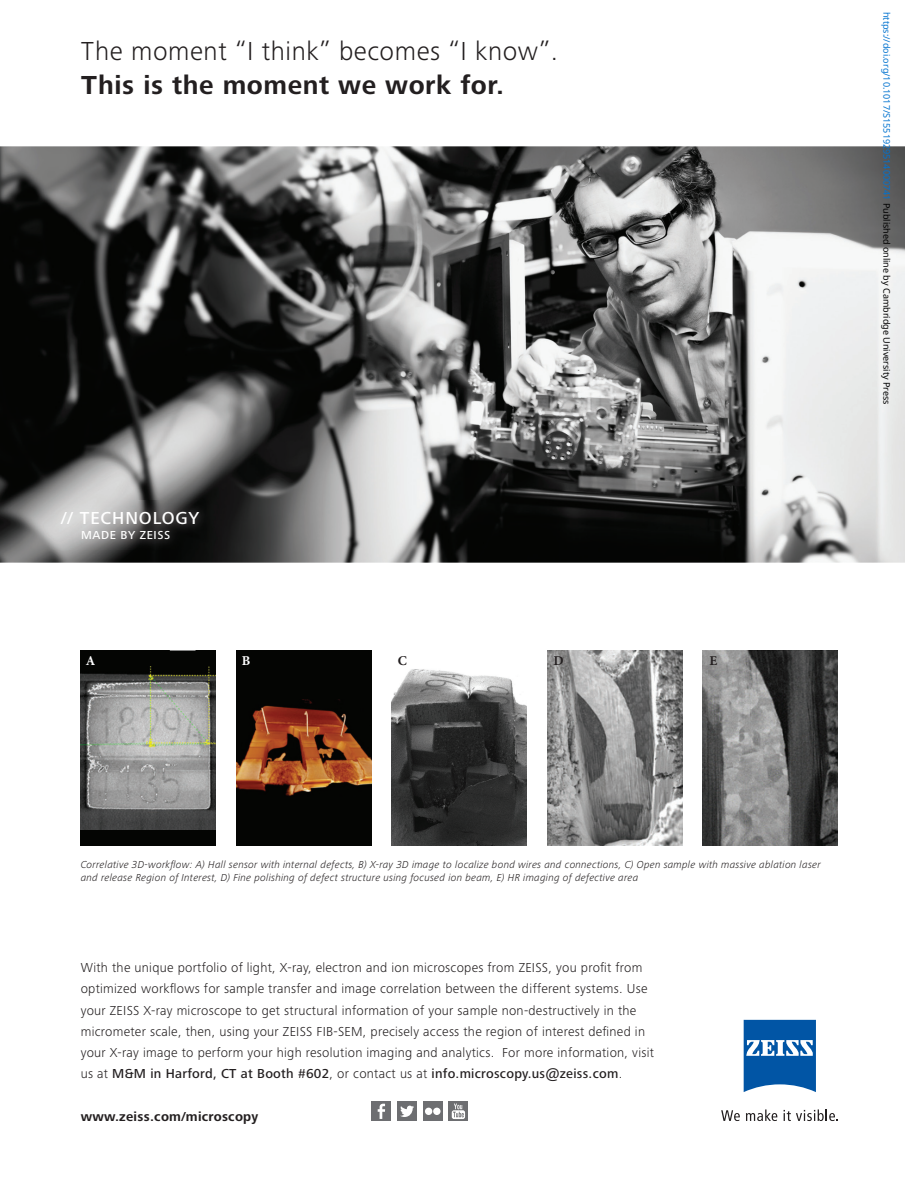
<style>
.page{position:relative;width:905px;height:1188px;background:#fff}
.page>*{position:absolute;margin:0;border:0;box-sizing:border-box;transform-origin:0 0}
.t1{font:300 27px/34.5px "Zeiss Frutiger Next Pro";letter-spacing:.02em;color:#231f20}
.t2{font:500 18px "Zeiss Frutiger Next Pro";letter-spacing:.05em;color:#fff}
.t3{font:300 13.5px/21.3px "Zeiss Frutiger Next Pro";letter-spacing:.02em;color:#231f20}
.t4{font:700 13.5px "Zeiss Frutiger Next Pro";letter-spacing:.02em;color:#231f20}
.t5{font:700 13.5px "Zeiss Minion Pro";color:#231f20}
.t6{font:700 13.5px "Zeiss Minion Pro";color:#fff}
.t7{font:500 12px "Zeiss Frutiger Next Pro";letter-spacing:.05em;color:#fff}
.t8{font:italic 300 10.5px/12.6px "Zeiss Frutiger Next Pro";letter-spacing:.02em;color:#231f20}
.t9{font:9px "Noto Sans";color:#0172cf}
.s1{font-weight:700}
.s2{color:#000}
.s3{font-weight:500}
</style>
<div class="page">
<img style="left:0;top:146px;width:904px;height:417px">
<svg style="left:743px;top:1020px;width:73px;height:72px;background:#3376b6"></svg>
<svg style="left:721px;top:1110px;width:18px;height:11px"></svg>
<svg style="left:746px;top:1109px;width:31px;height:12px"></svg>
<svg style="left:783px;top:1109px;width:55px;height:12px"></svg>
<img style="left:51px;top:500px;width:158px;height:50px">
<div style="left:371px;top:1102px;width:20px;height:19px;background:#6d6e71"></div>
<svg style="left:377px;top:1104px;width:8px;height:15px"></svg>
<div style="left:423px;top:1102px;width:19px;height:19px;background:#6d6e71"></div>
<div style="left:425px;top:1108px;width:7px;height:7px;background:#fff;border-radius:50%"></div>
<div style="left:433px;top:1108px;width:7px;height:7px;background:#fff;border-radius:50%"></div>
<div style="left:397px;top:1102px;width:20px;height:19px;background:#6d6e71"></div>
<svg style="left:400px;top:1106px;width:14px;height:11px"></svg>
<div style="left:448px;top:1102px;width:20px;height:19px;background:#6d6e71"></div>
<svg style="left:452px;top:1104px;width:13px;height:15px"></svg>
<img style="left:547px;top:651px;width:135px;height:195px">
<img style="left:702px;top:651px;width:135px;height:195px">
<div style="left:81px;top:650px;width:135px;height:196px;background:#040503"></div>
<img style="left:81px;top:667px;width:135px;height:162px">
<div style="left:236px;top:651px;width:135px;height:195px;background:#040503"></div>
<img style="left:236px;top:699px;width:135px;height:97px">
<img style="left:392px;top:669px;width:135px;height:177px">
<hr style="left:170px;top:649px;width:25px;height:2px;background:#fff">
<p class="t1" style="left:81px;top:33px;width:478px">The moment “I think” becomes “I know”.<br><span class="s1">This is the moment we work for.</span></p>
<p class="t2" style="left:61px;top:508px;width:140px">// TECHNOLOGY</p>
<p class="t7" style="left:81px;top:528px;width:91px">MADE BY ZEISS</p>
<p class="t6" style="left:86px;top:651px;width:11px">A</p>
<p class="t6" style="left:242px;top:651px;width:10px">B</p>
<p class="t5" style="left:398px;top:651px;width:11px">C</p>
<p class="t5" style="left:553px;top:651px;width:12px">D</p>
<p class="t5" style="left:709px;top:651px;width:9px">E</p>
<p class="t9" style="left:893px;top:12px;width:394px;rotate:90deg">https://doi.org/10.1017/S1551929514000741 <span class="s2">Published online by Cambridge University Press</span></p>
<p class="t8" style="left:81px;top:858px;width:741px">Correlative 3D-workflow: A) Hall sensor with internal defects, B) X-ray 3D image to localize bond wires and connections, C) Open sample with massive ablation laser and release Region of Interest, D) Fine polishing of defect structure using focused ion beam, E) HR imaging of defective area</p>
<p class="t3" style="left:81px;top:957px;width:574px">With the unique portfolio of light, X-ray, electron and ion microscopes from ZEISS, you profit from optimized workflows for sample transfer and image correlation between the different systems. Use your ZEISS X-ray microscope to get structural information of your sample non-destructively in the micrometer scale, then, using your ZEISS FIB-SEM, precisely access the region of interest defined in your X-ray image to perform your high resolution imaging and analytics. For more information, visit us at <span class="s3">M&amp;M in Harford, CT at Booth #602</span>, or contact us at <span class="s3">info.microscopy.us@zeiss.com</span>.</p>
<p class="t4" style="left:81px;top:1109px;width:179px">www.zeiss.com/microscopy</p>
</div>
